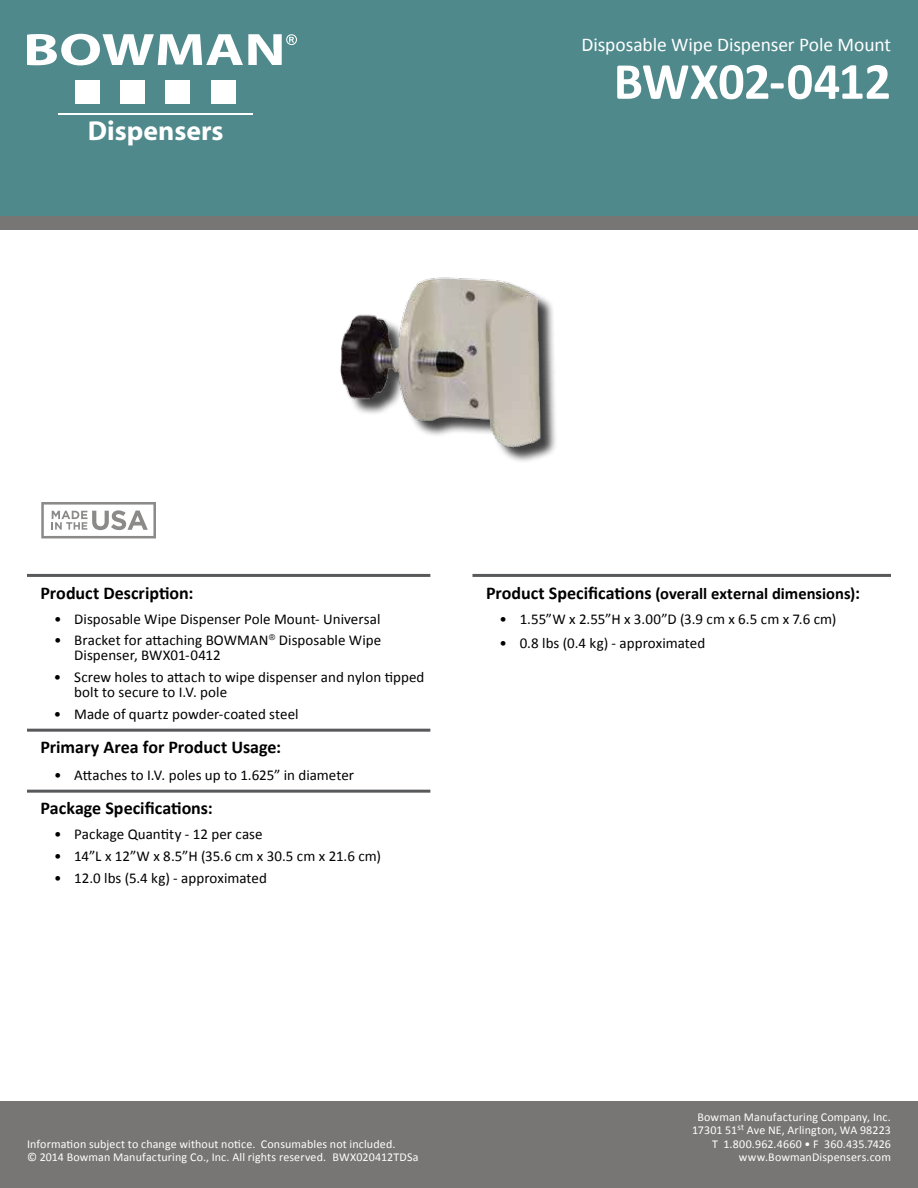
<style>
.page{position:relative;width:918px;height:1188px;background:#fff}
.page>*{position:absolute;margin:0;border:0;box-sizing:border-box;transform-origin:0 0}
.t1{font:700 52.5px "Calibri";letter-spacing:-.015em;color:#fff}
.t2{font:700 27.45px "Myriad";color:#fff}
.t3{font:19.5px "Calibri";letter-spacing:-.005em;color:#fff}
.t4{font:700 18px "Calibri";color:#000}
.t5{font:700 16.5px "Calibri";color:#000}
.t6{font:15px/15px "Calibri";letter-spacing:.005em;color:#000}
.t7{font:12px/13.5px "Calibri";letter-spacing:.01em;color:#fff}
.s1{font-size:18px}
</style>
<div class="page">
<div style="left:0;top:1101px;width:918px;height:87px;background:#787675"></div>
<div style="left:0;top:0;width:918px;height:230px;background:#787675"></div>
<div style="left:0;top:0;width:918px;height:216px;background:#4f898c"></div>
<hr style="left:58px;top:113px;width:195px;height:1px;background:#fff">
<div style="left:75px;top:80px;width:24px;height:24px;background:#fff"></div>
<div style="left:121px;top:80px;width:24px;height:24px;background:#fff"></div>
<div style="left:166px;top:80px;width:24px;height:24px;background:#fff"></div>
<div style="left:211px;top:80px;width:24px;height:24px;background:#fff"></div>
<svg style="left:27px;top:34px;width:270px;height:31px"></svg>
<hr style="left:27px;top:574px;width:403px;height:3px;background:#58595b">
<hr style="left:27px;top:729px;width:403px;height:3px;background:#58595b">
<hr style="left:27px;top:790px;width:403px;height:3px;background:#58595b">
<hr style="left:472px;top:574px;width:419px;height:3px;background:#58595b">
<svg style="left:41px;top:502px;width:115px;height:36px"></svg>
<img style="left:340px;top:277px;width:216px;height:185px">
<h2 class="t2" style="left:88px;top:117px;width:137px">Dispensers</h2>
<h3 class="t3" style="left:582px;top:33px;width:311px">Disposable Wipe Dispenser Pole Mount</h3>
<h1 class="t1" style="left:614px;top:48px;width:279px">BWX02-0412</h1>
<p class="t4" style="left:40px;top:581px;width:155px">Product Description:</p>
<p class="t6" style="left:54px;top:611px;width:328px">• Disposable Wipe Dispenser Pole Mount- Universal</p>
<p class="t6" style="left:74px;top:633px;width:309px;text-indent:-20px">• Bracket for attaching BOWMAN<sup>®</sup> Disposable Wipe<br>Dispenser, BWX01-0412</p>
<p class="t6" style="left:74px;top:670px;width:352px;text-indent:-20px">• Screw holes to attach to wipe dispenser and nylon tipped bolt to secure to I.V. pole</p>
<p class="t6" style="left:54px;top:706px;width:246px">• Made of quartz powder-coated steel</p>
<p class="t4" style="left:40px;top:736px;width:242px">Primary Area for Product Usage:</p>
<p class="t6" style="left:54px;top:767px;width:302px">• Attaches to I.V. poles up to 1.625” in diameter</p>
<p class="t4" style="left:40px;top:797px;width:174px">Package Specifications:</p>
<p class="t6" style="left:54px;top:827px;width:210px">• Package Quantity - 12 per case</p>
<p class="t6" style="left:54px;top:849px;width:328px">• 14”L x 12”W x 8.5”H (35.6 cm x 30.5 cm x 21.6 cm)</p>
<p class="t6" style="left:54px;top:870px;width:215px">• 12.0 lbs (5.4 kg) - approximated</p>
<p class="t5" style="left:486px;top:583px;width:376px"><span class="s1">Product Specifications</span> (overall external dimensions)<span class="s1">:</span></p>
<p class="t6" style="left:500px;top:611px;width:338px">• 1.55”W x 2.55”H x 3.00”D (3.9 cm x 6.5 cm x 7.6 cm)</p>
<p class="t6" style="left:500px;top:636px;width:207px">• 0.8 lbs (0.4 kg) - approximated</p>
<p class="t7" style="left:27px;top:1137px;width:370px">Information subject to change without notice. Consumables not included. © 2014 Bowman Manufacturing Co., Inc. All rights reserved.</p>
<p class="t7" style="left:333px;top:1150px;width:87px">BWX020412TDSa</p>
<p class="t7" style="left:692px;top:1110px;width:200px;text-align:right">Bowman Manufacturing Company, Inc.<br>17301 51<sup>st</sup> Ave NE, Arlington, WA 98223<br>T 1.800.962.4660 • F 360.435.7426 www.BowmanDispensers.com</p>
</div>
